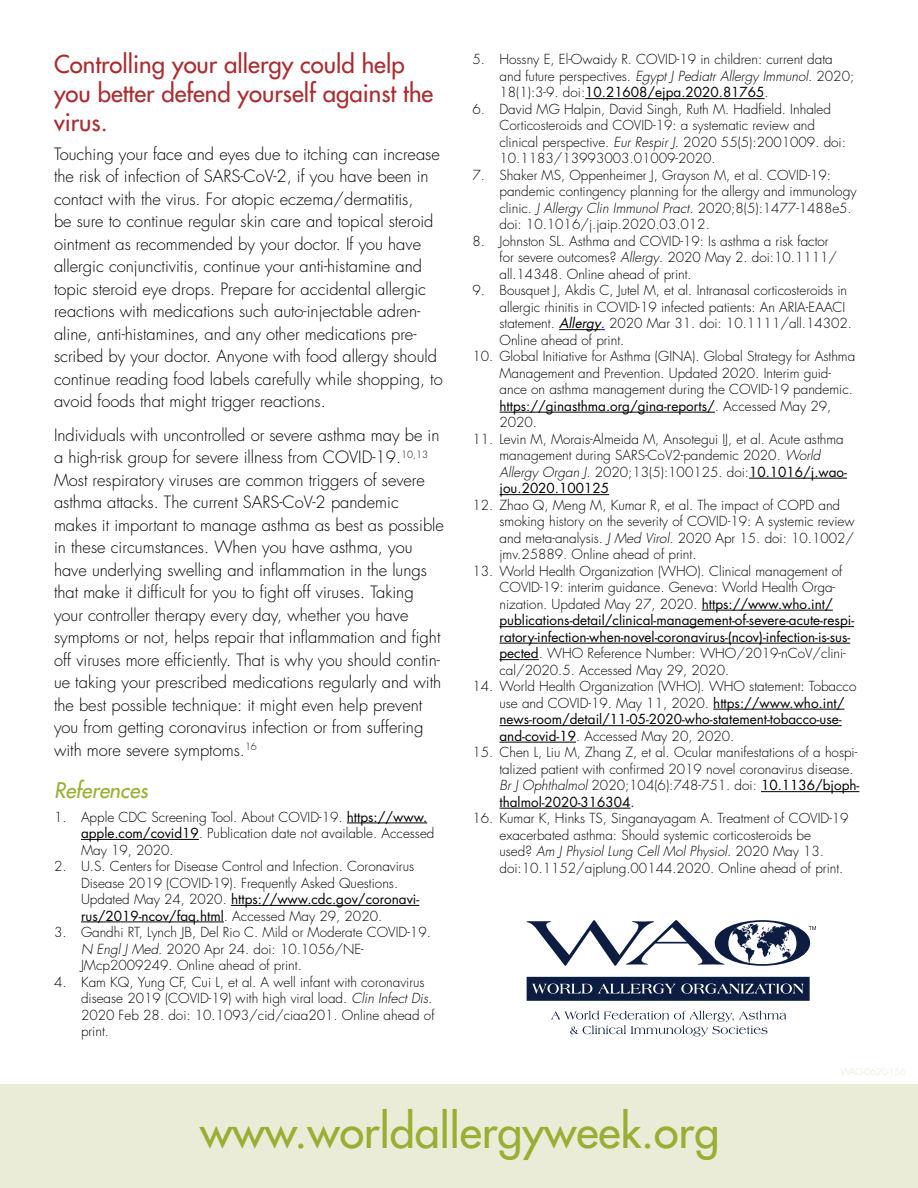
<style>
.page{position:relative;width:918px;height:1188px;background:#fff}
.page>*{position:absolute;margin:0;border:0;box-sizing:border-box;transform-origin:0 0}
.t1{font:45px "Futura";color:#99ae32}
.t2{font:24px/28.8px "Futura";color:#a92c31}
.t3{font:italic 21px "Futura";color:#99ae32}
.t4{font:300 16.5px/22.5px "Futura";color:#000}
.t5{font:300 13.5px/16.5px "Futura";color:#000}
.t6{font:300 9px "Futura";color:#e4e7cd}
.s1{font-weight:400}
.s2{font-style:italic}
.s3{font-weight:400;font-style:italic}
.s4{font-weight:400;color:#00f}
</style>
<div class="page">
<hr style="left:347px;top:823px;width:80px;height:1px;background:#000">
<hr style="left:81px;top:839px;width:118px;height:1px;background:#000">
<hr style="left:231px;top:905px;width:188px;height:1px;background:#000">
<hr style="left:81px;top:922px;width:143px;height:1px;background:#000">
<hr style="left:585px;top:98px;width:180px;height:1px;background:#000">
<hr style="left:559px;top:329px;width:42px;height:1px;background:#000">
<hr style="left:500px;top:412px;width:215px;height:1px;background:#000">
<hr style="left:749px;top:478px;width:98px;height:1px;background:#000">
<hr style="left:500px;top:494px;width:109px;height:1px;background:#000">
<hr style="left:702px;top:610px;width:131px;height:1px;background:#000">
<hr style="left:500px;top:626px;width:354px;height:1px;background:#000">
<hr style="left:500px;top:643px;width:350px;height:1px;background:#000">
<hr style="left:500px;top:659px;width:39px;height:1px;background:#000">
<hr style="left:713px;top:709px;width:131px;height:1px;background:#000">
<hr style="left:500px;top:725px;width:342px;height:1px;background:#000">
<hr style="left:500px;top:742px;width:76px;height:1px;background:#000">
<hr style="left:761px;top:791px;width:98px;height:1px;background:#000">
<hr style="left:500px;top:808px;width:131px;height:1px;background:#000">
<svg style="left:527px;top:977px;width:283px;height:24px;background:#283657"></svg>
<svg style="left:527px;top:920px;width:289px;height:46px"></svg>
<svg style="left:551px;top:1011px;width:235px;height:25px"></svg>
<div style="left:0;top:1084px;width:918px;height:104px;background:#eaecd7"></div>
<h2 class="t2" style="left:54px;top:50px;width:381px">Controlling your allergy could help you better defend yourself against the virus.</h2>
<p class="t4" style="left:54px;top:143px;width:390px">Touching your face and eyes due to itching can increase the risk of infection of SARS-CoV-2, if you have been in contact with the virus. For atopic eczema/dermatitis,<br>be sure to continue regular skin care and topical steroid ointment as recommended by your doctor. If you have allergic conjunctivitis, continue your anti-histamine and topic steroid eye drops. Prepare for accidental allergic reactions with medications such auto-injectable adren&shy;aline, anti-histamines, and any other medications pre&shy;scribed by your doctor. Anyone with food allergy should continue reading food labels carefully while shopping, to avoid foods that might trigger reactions.</p>
<p class="t4" style="left:54px;top:424px;width:391px">Individuals with uncontrolled or severe asthma may be in a high-risk group for severe illness from COVID-19.<sup>10,13<br></sup>Most respiratory viruses are common triggers of severe asthma attacks. The current SARS-CoV-2 pandemic makes it important to manage asthma as best as possible in these circumstances. When you have asthma, you have underlying swelling and inflammation in the lungs that make it difficult for you to fight off viruses. Taking your controller therapy every day, whether you have symptoms or not, helps repair that inflammation and fight off viruses more efficiently. That is why you should contin&shy;ue taking your prescribed medications regularly and with the best possible technique: it might even help prevent you from getting coronavirus infection or from suffering with more severe symptoms.<sup>16</sup></p>
<h3 class="t3" style="left:54px;top:777px;width:95px">References</h3>
<p class="t5" style="left:81px;top:809px;width:355px;text-indent:-27px">1. Apple CDC Screening Tool. About COVID‑19. <span class="s1">https://www. apple.com/covid19</span>. Publication date not available. Accessed<br>May 19, 2020.</p>
<p class="t5" style="left:81px;top:858px;width:340px;text-indent:-27px">2. U.S. Centers for Disease Control and Infection. Coronavirus Disease 2019 (COVID-19). Frequently Asked Questions.<br>Updated May 24, 2020. <span class="s1">https://www.cdc.gov/coronavi&shy;rus/2019-ncov/faq.html</span>. Accessed May 29, 2020.</p>
<p class="t5" style="left:81px;top:924px;width:351px;text-indent:-27px">3. Gandhi RT, Lynch JB, Del Rio C. Mild or Moderate COVID-19.<br><span class="s2">N Engl J Med.</span> 2020 Apr 24. doi: 10.1056/NE-<br>JMcp2009249. Online ahead of print.</p>
<p class="t5" style="left:81px;top:974px;width:355px;text-indent:-27px">4. Kam KQ, Yung CF, Cui L, et al. A well infant with coronavirus disease 2019 (COVID-19) with high viral load. <span class="s2">Clin Infect Dis.<br></span>2020 Feb 28. doi: 10.1093/cid/ciaa201. Online ahead of print.</p>
<p class="t5" style="left:500px;top:52px;width:356px;text-indent:-27px">5. Hossny E, El-Owaidy R. COVID-19 in children: current data and future perspectives. <span class="s2">Egypt J Pediatr Allergy Immunol.</span> 2020;<br>18(1):3-9. doi:<span class="s1">10.21608/ejpa.2020.81765</span>.</p>
<p class="t5" style="left:500px;top:101px;width:348px;text-indent:-27px">6. David MG Halpin, David Singh, Ruth M. Hadfield. Inhaled Corticosteroids and COVID-19: a systematic review and clinical perspective. <span class="s2">Eur Respir J.</span> 2020 55(5):2001009. doi:<br>10.1183/13993003.01009-2020.</p>
<p class="t5" style="left:500px;top:167px;width:359px;text-indent:-27px">7. Shaker MS, Oppenheimer J, Grayson M, et al. COVID-19: pandemic contingency planning for the allergy and immunology clinic. <span class="s2">J Allergy Clin Immunol Pract.</span> 2020;8(5):1477-1488e5. doi: 10.1016/j.jaip.2020.03.012.</p>
<p class="t5" style="left:500px;top:233px;width:339px;text-indent:-27px">8. Johnston SL. Asthma and COVID-19: Is asthma a risk factor for severe outcomes? <span class="s2">Allergy</span>. 2020 May 2. doi:10.1111/ all.14348. Online ahead of print.</p>
<p class="t5" style="left:500px;top:282px;width:354px;text-indent:-27px">9. Bousquet J, Akdis C, Jutel M, et al. Intranasal corticosteroids in allergic rhinitis in COVID-19 infected patients: An ARIA-EAACI statement. <span class="s3">Allergy</span><span class="s4">.</span> 2020 Mar 31. doi: 10.1111/all.14302.<br>Online ahead of print.</p>
<p class="t5" style="left:500px;top:348px;width:357px;text-indent:-27px">10. Global Initiative for Asthma (GINA). Global Strategy for Asthma Management and Prevention. Updated 2020. Interim guid&shy;ance on asthma management during the COVID-19 pandemic. <span class="s1">https://ginasthma.org/gina-reports/</span>. Accessed May 29, 2020.</p>
<p class="t5" style="left:500px;top:431px;width:349px;text-indent:-27px">11. Levin M, Morais-Almeida M, Ansotegui IJ, et al. Acute asthma management during SARS-CoV2-pandemic 2020. <span class="s2">World Allergy Organ J</span>. 2020;13(5):100125. doi:<span class="s1">10.1016/j.wao&shy;jou.2020.100125</span></p>
<p class="t5" style="left:500px;top:497px;width:357px;text-indent:-27px">12. Zhao Q, Meng M, Kumar R, et al. The impact of COPD and smoking history on the severity of COVID-19: A systemic review and meta-analysis. <span class="s2">J Med Virol.</span> 2020 Apr 15. doi: 10.1002/ jmv.25889. Online ahead of print.</p>
<p class="t5" style="left:500px;top:563px;width:356px;text-indent:-27px">13. World Health Organization (WHO). Clinical management of COVID-19: interim guidance. Geneva: World Health Orga&shy;nization. Updated May 27, 2020. <span class="s1">https://www.who.int/ publications-detail/clinical-management-of-severe-acute-respi&shy;ratory-infection-when-novel-coronavirus-(ncov)-infection-is-sus&shy;pected</span>. WHO Reference Number: WHO/2019-nCoV/clini&shy;cal/2020.5. Accessed May 29, 2020.</p>
<p class="t5" style="left:500px;top:678px;width:358px;text-indent:-27px">14. World Health Organization (WHO). WHO statement: Tobacco use and COVID-19. May 11, 2020. <span class="s1">https://www.who.int/ news-room/detail/11-05-2020-who-statement-tobacco-use&shy;and-covid-19</span>. Accessed May 20, 2020.</p>
<p class="t5" style="left:500px;top:744px;width:361px;text-indent:-27px">15. Chen L, Liu M, Zhang Z, et al. Ocular manifestations of a hospi&shy;talized patient with confirmed 2019 novel coronavirus disease.<br><span class="s2">Br J Ophthalmol</span> 2020;104(6):748-751. doi: <span class="s1">10.1136/bjoph&shy;thalmol-2020-316304</span><span class="s4">.</span></p>
<p class="t5" style="left:500px;top:810px;width:351px;text-indent:-27px">16. Kumar K, Hinks TS, Singanayagam A. Treatment of COVID-19 exacerbated asthma: Should systemic corticosteroids be<br>used? <span class="s2">Am J Physiol Lung Cell Mol Physiol</span>. 2020 May 13. doi:10.1152/ajplung.00144.2020. Online ahead of print.</p>
<p class="t6" style="left:841px;top:1066px;width:66px">WAO-0620-156</p>
<h1 class="t1" style="left:200px;top:1103px;width:521px">www.worldallergyweek.org</h1>
</div>
